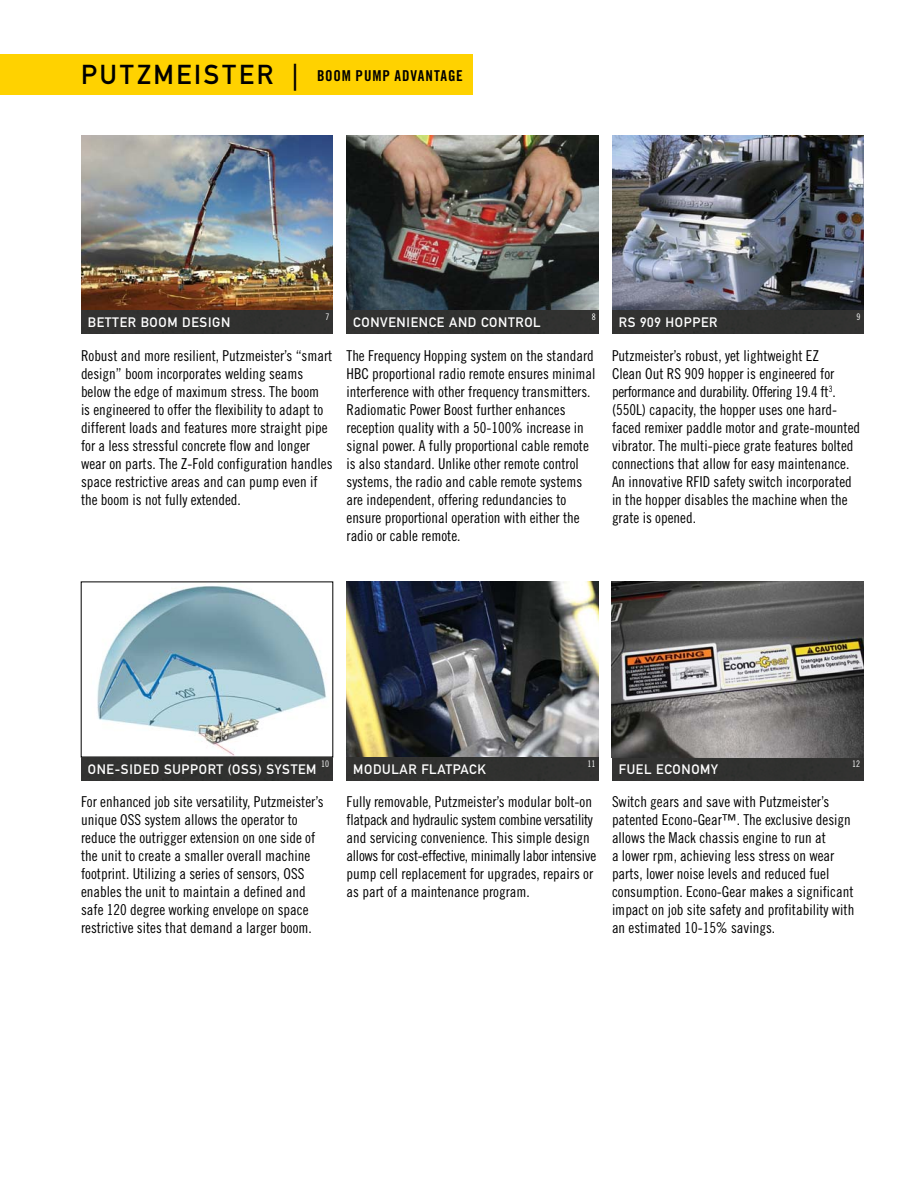
<style>
.page{position:relative;width:918px;height:1188px;background:#fff}
.page>*{position:absolute;margin:0;border:0;box-sizing:border-box;transform-origin:0 0}
.t1{font:15px/18px "Trade Gothic Cond Eighteen";color:#000}
.t2{font:15px "Trade Gothic Bold Cond Twenty";letter-spacing:.055em;color:#000}
.t3{font:13.5px "DIN Mittelschrift";letter-spacing:.05em;color:#fff}
.t4{font:9px "Trade Gothic Cond Eighteen";color:#fff}
.s1{font-family:"DIN Mittelschrift";font-size:27px}
</style>
<div class="page">
<img style="left:346px;top:582px;width:252px;height:199px">
<img style="left:612px;top:582px;width:252px;height:199px">
<img style="left:612px;top:135px;width:252px;height:199px">
<img style="left:81px;top:586px;width:252px;height:195px">
<img style="left:81px;top:135px;width:252px;height:199px">
<img style="left:346px;top:135px;width:252px;height:199px">
<div style="left:0;top:54px;width:472px;height:40px;background:#ffd200"></div>
<p class="t2" style="left:81px;top:71px;width:383px"><span class="s1">PUTZMEISTER |</span> BOOM PUMP ADVANTAGE</p>
<p class="t3" style="left:88px;top:318px;width:144px">BETTER BOOM DESIGN</p>
<p class="t4" style="left:326px;top:313px;width:5px">7</p>
<p class="t4" style="left:592px;top:313px;width:5px">8</p>
<p class="t4" style="left:856px;top:313px;width:5px">9</p>
<p class="t3" style="left:353px;top:318px;width:189px">CONVENIENCE AND CONTROL</p>
<p class="t3" style="left:619px;top:318px;width:100px">RS 909 HOPPER</p>
<p class="t1" style="left:81px;top:348px;width:253px">Robust and more resilient, Putzmeister’s “smart design” boom incorporates welding seams below the edge of maximum stress. The boom<br>is engineered to offer the flexibility to adapt to different loads and features more straight pipe for a less stressful concrete flow and longer wear on parts. The Z-Fold configuration handles space restrictive areas and can pump even if the boom is not fully extended.</p>
<p class="t1" style="left:346px;top:348px;width:251px">The Frequency Hopping system on the standard HBC proportional radio remote ensures minimal interference with other frequency transmitters.<br>Radiomatic Power Boost further enhances reception quality with a 50-100% increase in signal power. A fully proportional cable remote is also standard. Unlike other remote control systems, the radio and cable remote systems are independent, offering redundancies to ensure proportional operation with either the radio or cable remote.</p>
<p class="t1" style="left:612px;top:348px;width:250px">Putzmeister’s robust, yet lightweight EZ<br>Clean Out RS 909 hopper is engineered for performance and durability. Offering 19.4 ft<sup>3</sup>. (550L) capacity, the hopper uses one hard&shy;faced remixer paddle motor and grate-mounted vibrator. The multi-piece grate features bolted connections that allow for easy maintenance.<br>An innovative RFID safety switch incorporated in the hopper disables the machine when the grate is opened.</p>
<p class="t4" style="left:321px;top:760px;width:9px">10</p>
<p class="t4" style="left:587px;top:760px;width:9px">11</p>
<p class="t4" style="left:852px;top:760px;width:9px">12</p>
<p class="t3" style="left:88px;top:764px;width:230px">ONE-SIDED SUPPORT (OSS) SYSTEM</p>
<p class="t3" style="left:353px;top:764px;width:134px">MODULAR FLATPACK</p>
<p class="t3" style="left:619px;top:764px;width:101px">FUEL ECONOMY</p>
<p class="t1" style="left:81px;top:794px;width:244px">For enhanced job site versatility, Putzmeister’s unique OSS system allows the operator to reduce the outrigger extension on one side of the unit to create a smaller overall machine footprint. Utilizing a series of sensors, OSS enables the unit to maintain a defined and safe 120 degree working envelope on space restrictive sites that demand a larger boom.</p>
<p class="t1" style="left:347px;top:794px;width:251px">Fully removable, Putzmeister’s modular bolt-on flatpack and hydraulic system combine versatility and servicing convenience. This simple design allows for cost-effective, minimally labor intensive pump cell replacement for upgrades, repairs or as part of a maintenance program.</p>
<p class="t1" style="left:612px;top:794px;width:244px">Switch gears and save with Putzmeister’s patented Econo-Gear™. The exclusive design allows the Mack chassis engine to run at<br>a lower rpm, achieving less stress on wear parts, lower noise levels and reduced fuel consumption. Econo-Gear makes a significant impact on job site safety and profitability with an estimated 10-15% savings.</p>
</div>
